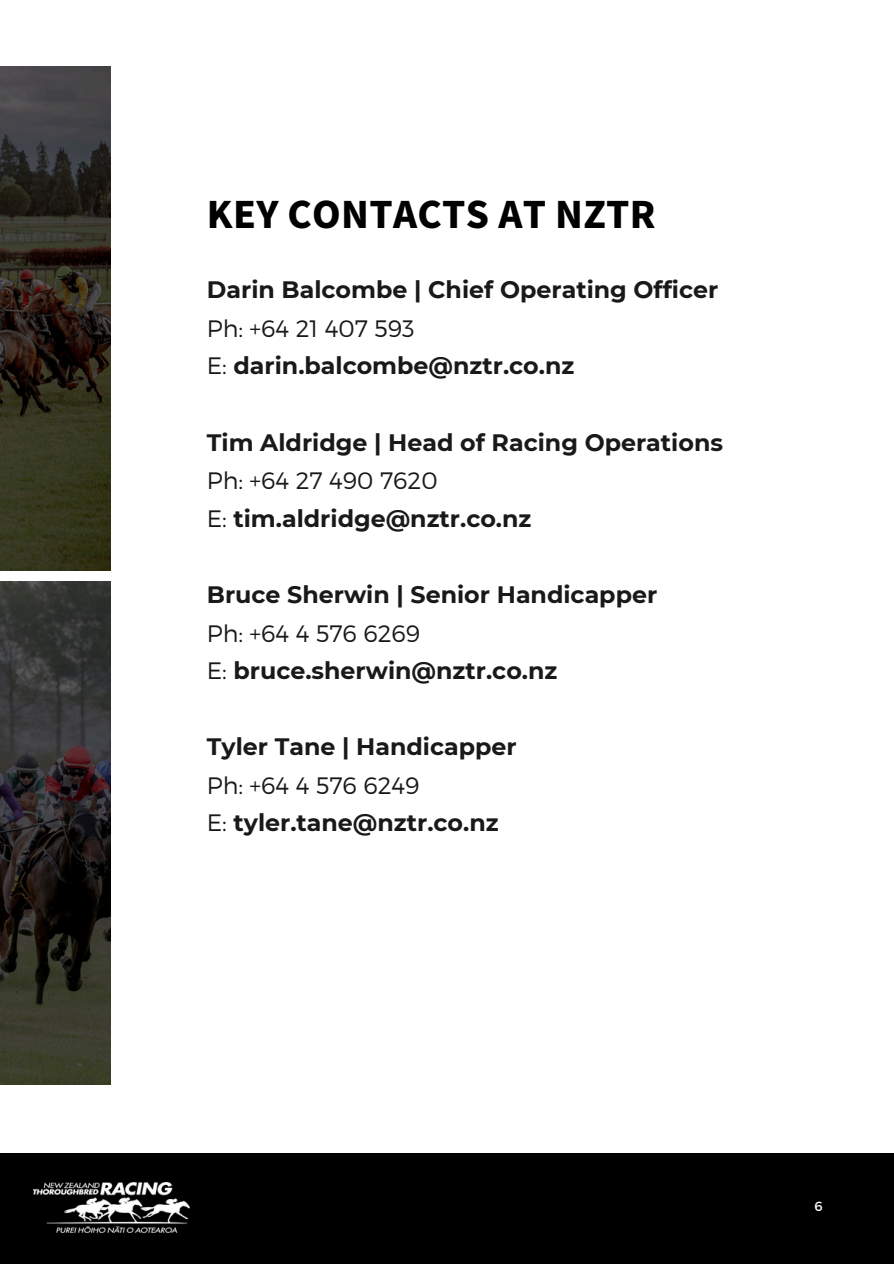
<style>
.page{position:relative;width:894px;height:1264px;background:#fff}
.page>*{position:absolute;margin:0;border:0;box-sizing:border-box;transform-origin:0 0}
.t1{font:900 36.45px "Noto Sans JP";letter-spacing:.01em;color:#000}
.t2{font:700 23.7px "Montserrat";color:#191919}
.t3{font:300 23.7px "Montserrat";color:#191919}
.t4{font:13.2px "Montserrat";color:#fff}
.s1{font-weight:300}
</style>
<div class="page">
<img style="left:0;top:67px;width:111px;height:503px">
<img style="left:0;top:581px;width:111px;height:503px">
<div style="left:0;top:1153px;width:893px;height:110px;background:#000"></div>
<img style="left:34px;top:1182px;width:155px;height:50px">
<p class="t1" style="left:207px;top:186px;width:450px">KEY CONTACTS AT NZTR</p>
<p class="t2" style="left:207px;top:275px;width:513px">Darin Balcombe | Chief Operating Officer</p>
<p class="t3" style="left:207px;top:313px;width:209px">Ph: +64 21 407 593</p>
<p class="t2" style="left:207px;top:351px;width:369px"><span class="s1">E:</span> darin.balcombe@nztr.co.nz</p>
<p class="t2" style="left:207px;top:427px;width:517px">Tim Aldridge | Head of Racing Operations</p>
<p class="t3" style="left:207px;top:465px;width:232px">Ph: +64 27 490 7620</p>
<p class="t2" style="left:207px;top:503px;width:326px"><span class="s1">E:</span> tim.aldridge@nztr.co.nz</p>
<p class="t2" style="left:207px;top:580px;width:452px">Bruce Sherwin | Senior Handicapper</p>
<p class="t3" style="left:207px;top:617px;width:215px">Ph: +64 4 576 6269</p>
<p class="t2" style="left:207px;top:656px;width:352px"><span class="s1">E:</span> bruce.sherwin@nztr.co.nz</p>
<p class="t2" style="left:207px;top:732px;width:311px">Tyler Tane | Handicapper</p>
<p class="t3" style="left:207px;top:770px;width:214px">Ph: +64 4 576 6249</p>
<p class="t2" style="left:207px;top:808px;width:293px"><span class="s1">E:</span> tyler.tane@nztr.co.nz</p>
<p class="t4" style="left:814px;top:1197px;width:10px">6</p>
</div>
